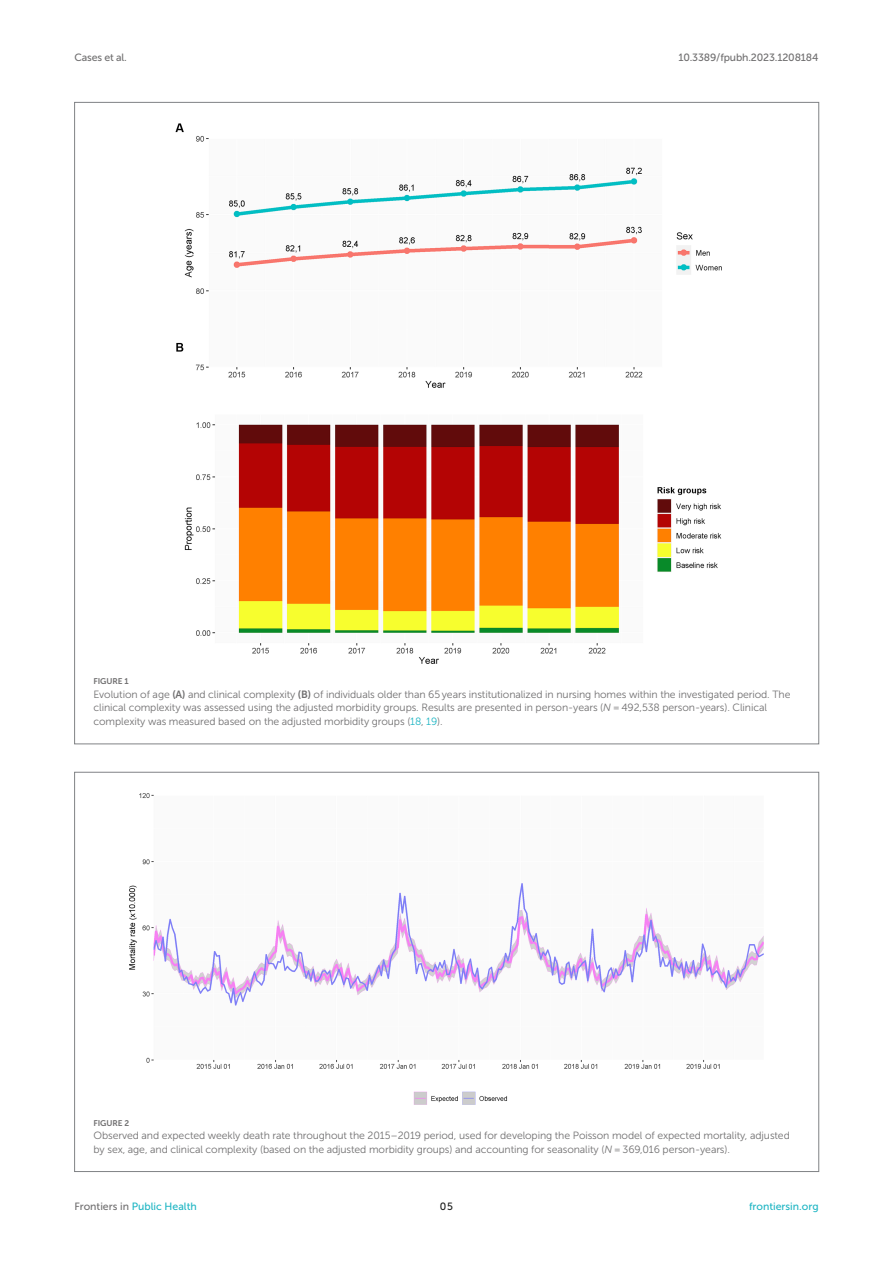
<style>
.page{position:relative;width:893px;height:1263px;background:#fff}
.page>*{position:absolute;margin:0;border:0;box-sizing:border-box;transform-origin:0 0}
.FIG_LEG{font:10.5px/13.5px "Museo Sans 300";letter-spacing:-.01em;color:#706f70}
.t1{font:10.5px "Museo Sans 500";color:#1db5c3}
.t2{font:10.5px "Museo Sans 500";letter-spacing:-.015em;color:#706f70}
.t3{font:10.5px "Museo Sans 500";color:#1b1c1b}
.FIG_HD{font:8.25px "Museo Sans 700";letter-spacing:-.01em;color:#706f70}
.s1{font-family:"Museo Sans 700"}
.s2{font-style:italic}
.s3{color:#1db5c3}
.s4{color:#706f70}
</style>
<div class="page">
<img style="left:129px;top:793px;width:635px;height:312px">
<img style="left:175px;top:123px;width:547px;height:541px">
<p class="t2" style="left:74px;top:51px;width:54px">Cases et al.</p>
<p class="t2" style="left:678px;top:51px;width:142px">10.3389/fpubh.2023.1208184</p>
<p class="FIG_HD" style="left:94px;top:677px;width:37px">FIGURE 1</p>
<p class="FIG_LEG" style="left:94px;top:688px;width:698px">Evolution of age <span class="s1">(A)</span> and clinical complexity <span class="s1">(B)</span> of individuals older than 65 years institutionalized in nursing homes within the investigated period. The clinical complexity was assessed using the adjusted morbidity groups. Results are presented in person-years (<span class="s2">N</span> = 492,538 person-years). Clinical complexity was measured based on the adjusted morbidity groups (<span class="s3">18</span>, <span class="s3">19</span>).</p>
<p class="FIG_HD" style="left:94px;top:1118px;width:37px">FIGURE 2</p>
<p class="FIG_LEG" style="left:94px;top:1129px;width:698px">Observed and expected weekly death rate throughout the 2015–2019 period, used for developing the Poisson model of expected mortality, adjusted by sex, age, and clinical complexity (based on the adjusted morbidity groups) and accounting for seasonality (<span class="s2">N</span> = 369,016 person-years).</p>
<p class="t1" style="left:74px;top:1200px;width:124px"><span class="s4">Frontiers in</span> Public Health</p>
<p class="t3" style="left:440px;top:1200px;width:14px">05</p>
<p class="t1" style="left:749px;top:1200px;width:71px">frontiersin.org</p>
</div>
